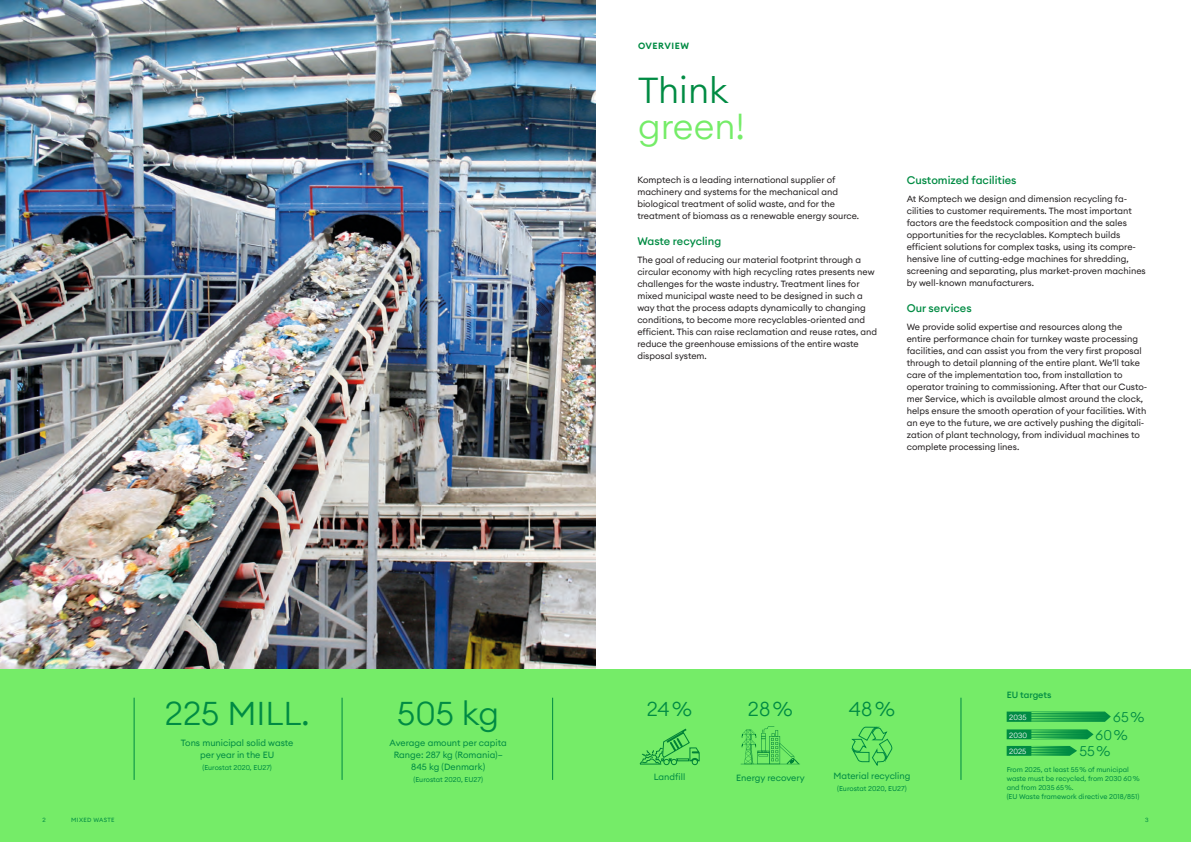
<style>
.page{position:relative;width:1191px;height:842px;background:#fff}
.page>*{position:absolute;margin:0;border:0;box-sizing:border-box;transform-origin:0 0}
.HL_36_36{font:300 36px/36px "Euclid Circular A";color:#75ec68}
.HL_36_36-2{font:300 32.9px "Euclid Circular A";color:#008b43}
.t1{font:300 20px "Euclid Circular A";color:#008b43}
.t2{font:300 14px "Euclid Circular A";color:#008b43}
.Subline_12_14{font:500 11px "Euclid Circular A";color:#008b43}
.Grundschrift{font:9px/12px "Euclid Circular A";color:#231f20}
.Text_9_12{font:9px/12px "Euclid Circular A";color:#231f20}
.Text_9_12-2{font:9px/12px "Euclid Circular A";color:#008b43;text-align:center}
.Text_9_12-3{font:500 9px "Euclid Circular A";color:#008b43}
.Subline_Bold_9_12{font:600 9px "Euclid Circular A";letter-spacing:.06em;color:#008b43}
.t3{font:300 7.5px "Euclid Circular A";color:#fff}
.Grundschrift-2{font:7px/9px "Euclid Circular A";color:#008b43}
.Text_9_12-4{font:7px "Euclid Circular A";color:#008b43}
.Footer_Left{font:6px "Euclid Circular A";letter-spacing:.06em;color:#008b43}
.Footer_Right{font:6px "Euclid Circular A";color:#008b43}
.s1{color:#008b43}
</style>
<div class="page">
<img style="left:0;top:0;width:595px;height:669px">
<div style="left:0;top:669px;width:1191px;height:173px;background:#75ec68"></div>
<svg style="left:740px;top:726px;width:60px;height:39px"></svg>
<hr style="left:342px;top:698px;width:1px;height:82px;background:#008b43">
<hr style="left:134px;top:698px;width:1px;height:82px;background:#008b43">
<svg style="left:851px;top:727px;width:41px;height:39px"></svg>
<hr style="left:960px;top:698px;width:1px;height:82px;background:#008b43">
<svg style="left:639px;top:728px;width:60px;height:38px"></svg>
<svg style="left:1006px;top:746px;width:71px;height:10px"></svg>
<hr style="left:1031px;top:755px;width:38px;height:1px;background:#75ec68">
<hr style="left:1031px;top:753px;width:38px;height:1px;background:#75ec68">
<hr style="left:1031px;top:751px;width:38px;height:1px;background:#75ec68">
<hr style="left:1031px;top:750px;width:38px;height:1px;background:#75ec68">
<hr style="left:1031px;top:748px;width:38px;height:1px;background:#75ec68">
<hr style="left:1031px;top:746px;width:38px;height:1px;background:#75ec68">
<svg style="left:1006px;top:729px;width:87px;height:10px"></svg>
<hr style="left:1031px;top:738px;width:55px;height:1px;background:#75ec68">
<hr style="left:1031px;top:737px;width:55px;height:1px;background:#75ec68">
<hr style="left:1031px;top:735px;width:55px;height:1px;background:#75ec68">
<hr style="left:1031px;top:733px;width:55px;height:1px;background:#75ec68">
<hr style="left:1031px;top:732px;width:55px;height:1px;background:#75ec68">
<hr style="left:1031px;top:730px;width:55px;height:1px;background:#75ec68">
<svg style="left:1006px;top:711px;width:104px;height:11px"></svg>
<hr style="left:1031px;top:721px;width:75px;height:1px;background:#75ec68">
<hr style="left:1031px;top:719px;width:75px;height:1px;background:#75ec68">
<hr style="left:1031px;top:717px;width:75px;height:1px;background:#75ec68">
<hr style="left:1031px;top:716px;width:75px;height:1px;background:#75ec68">
<hr style="left:1031px;top:714px;width:75px;height:1px;background:#75ec68">
<hr style="left:1031px;top:712px;width:75px;height:1px;background:#75ec68">
<hr style="left:552px;top:698px;width:1px;height:82px;background:#008b43">
<p class="Subline_Bold_9_12" style="left:638px;top:40px;width:52px">OVERVIEW</p>
<p class="HL_36_36" style="left:638px;top:71px;width:108px"><span class="s1">Think </span>green!</p>
<p class="Text_9_12" style="left:637px;top:174px;width:223px">Komptech is a leading international supplier of machinery and systems for the mechanical and biological treatment of solid waste, and for the treatment of biomass as a renewable energy source.</p>
<p class="Subline_12_14" style="left:637px;top:234px;width:85px">Waste recycling</p>
<p class="Grundschrift" style="left:637px;top:254px;width:241px">The goal of reducing our material footprint through a circular economy with high recycling rates presents new challenges for the waste industry. Treatment lines for mixed municipal waste need to be designed in such a way that the process adapts dynamically to changing conditions, to become more recyclables-oriented and efficient. This can raise reclamation and reuse rates, and reduce the greenhouse emissions of the entire waste disposal system.</p>
<p class="Subline_12_14" style="left:906px;top:173px;width:111px">Customized facilities</p>
<p class="Grundschrift" style="left:906px;top:193px;width:227px">At Komptech we design and dimension recycling fa&shy;cilities to customer requirements. The most important factors are the feedstock composition and the sales</p>
<p class="Grundschrift" style="left:906px;top:229px;width:240px">opportunities for the recyclables. Komptech builds efficient solutions for complex tasks, using its compre&shy;hensive line of cutting-edge machines for shredding, screening and separating, plus market-proven machines by well-known manufacturers.</p>
<p class="Subline_12_14" style="left:906px;top:301px;width:66px">Our services</p>
<p class="Grundschrift" style="left:906px;top:321px;width:236px">We provide solid expertise and resources along the entire performance chain for turnkey waste processing facilities, and can assist you from the very first proposal through to detail planning of the entire plant. We’ll take care of the implementation too, from installation to</p>
<p class="Grundschrift" style="left:906px;top:381px;width:242px">operator training to commissioning. After that our Custo&shy;mer Service, which is available almost around the clock, helps ensure the smooth operation of your facilities. With an eye to the future, we are actively pushing the digitali&shy;zation of plant technology, from individual machines to complete processing lines.</p>
<p class="HL_36_36-2" style="left:165px;top:692px;width:146px">225 MILL.</p>
<p class="Text_9_12-2" style="left:181px;top:737px;width:114px">Tons municipal solid waste</p>
<p class="Text_9_12-2" style="left:200px;top:749px;width:76px">per year in the EU</p>
<p class="Text_9_12-4" style="left:202px;top:763px;width:71px">(Eurostat 2020, EU27)</p>
<p class="HL_36_36-2" style="left:397px;top:692px;width:103px">505 kg</p>
<p class="t1" style="left:647px;top:696px;width:47px">24 %</p>
<p class="Text_9_12-2" style="left:389px;top:737px;width:119px">Average amount per capita</p>
<p class="Text_9_12-2" style="left:394px;top:749px;width:111px">Range: 287 kg (Romania)–<br>845 kg (Denmark)</p>
<p class="Text_9_12-4" style="left:413px;top:775px;width:71px">(Eurostat 2020, EU27)</p>
<p class="Text_9_12-2" style="left:654px;top:770px;width:33px">Landfill</p>
<p class="t1" style="left:748px;top:696px;width:46px">28 %</p>
<p class="Text_9_12-2" style="left:736px;top:771px;width:70px">Energy recovery</p>
<p class="t1" style="left:849px;top:696px;width:47px">48 %</p>
<p class="Text_9_12-2" style="left:833px;top:770px;width:78px">Material recycling</p>
<p class="Text_9_12-4" style="left:837px;top:784px;width:71px">(Eurostat 2020, EU27)</p>
<p class="Text_9_12-3" style="left:1006px;top:689px;width:46px">EU targets</p>
<p class="t3" style="left:1009px;top:712px;width:19px">2035</p>
<p class="t3" style="left:1009px;top:730px;width:19px">2030</p>
<p class="t3" style="left:1009px;top:746px;width:19px">2025</p>
<p class="t2" style="left:1113px;top:708px;width:33px">65 %</p>
<p class="t2" style="left:1095px;top:726px;width:34px">60 %</p>
<p class="t2" style="left:1079px;top:742px;width:33px">55 %</p>
<p class="Grundschrift-2" style="left:1006px;top:765px;width:134px">From 2025, at least 55 % of municipal waste must be recycled, from 2030 60 % and from 2035 65 %.<br>(EU Waste framework directive 2018/851)</p>
<p class="Footer_Left" style="left:43px;top:816px;width:5px">2</p>
<p class="Footer_Left" style="left:71px;top:816px;width:45px">MIXED WASTE</p>
<p class="Footer_Right" style="left:1145px;top:816px;width:5px">3</p>
</div>
